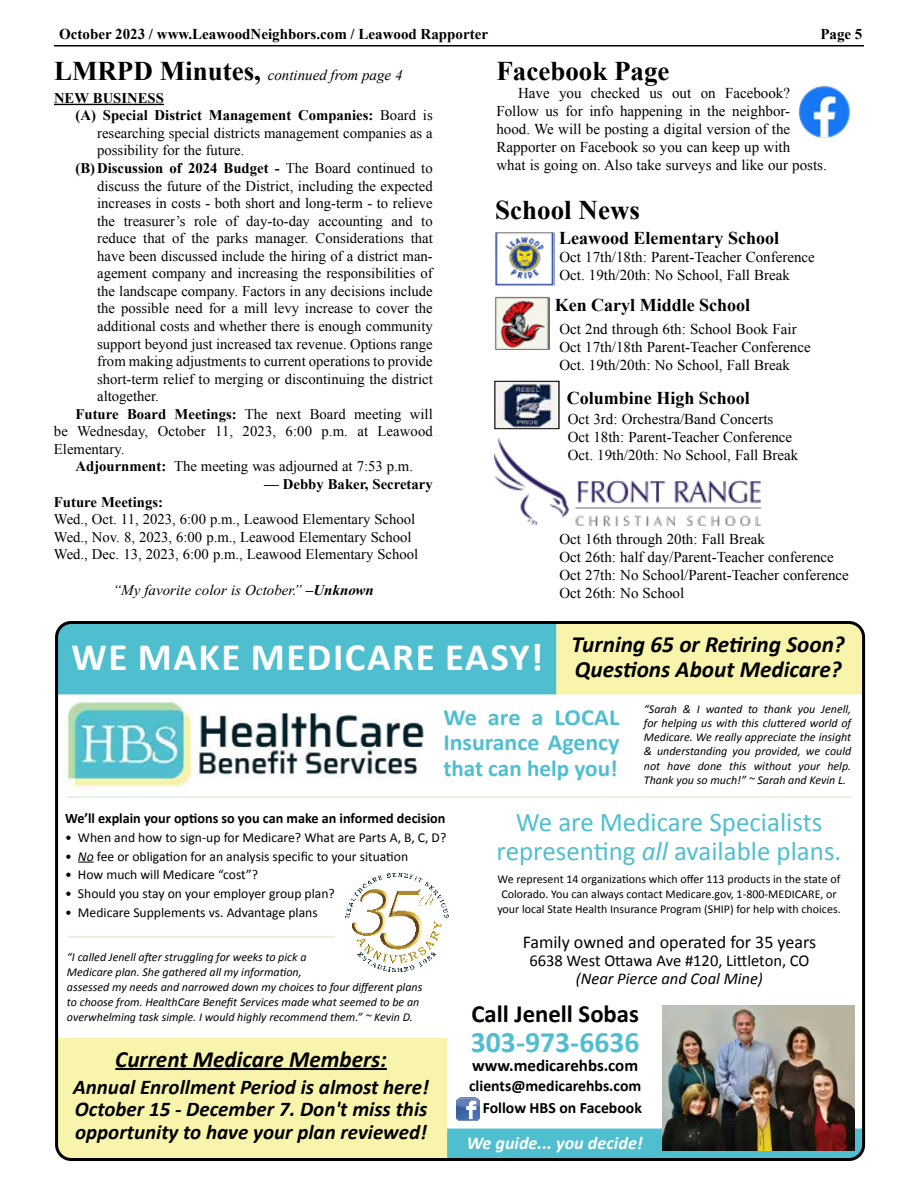
<style>
.page{position:relative;width:918px;height:1188px;background:#fff}
.page>*{position:absolute;margin:0;border:0;box-sizing:border-box;transform-origin:0 0}
.t1{font:700 39px "Calibri";letter-spacing:.04em;color:#fff}
.t2{font:700 29.7px "Calibri";color:#4fbfcf}
.t3{font:27px/28.5px "Calibri";color:#4fbfcf;text-align:center}
.t4{font:700 27px "Times New Roman";color:#000}
.t5{font:700 24.75px "Calibri";color:#000}
.t6{font:italic 700 23.25px/25.5px "Calibri";color:#000}
.t7{font:700 23.1px/25.5px "Calibri";color:#4fbfcf;text-align:justify;scale:1.05 1}
.t8{font:italic 700 21px/22.5px "Calibri";color:#000;text-align:justify}
.t9{font:italic 700 18.15px "Calibri";color:#fff}
.t10{font:700 18px "Times New Roman";color:#000}
.t11{font:18px "Calibri";color:#000}
.t12{font:700 16.95px "Calibri";color:#000}
.t13{font:16.5px "Calibri";color:#000}
.t14{font:italic 16.5px "Calibri";color:#000}
.t15{font:700 15.75px/22.5px "Calibri";color:#000;text-align:right}
.t16{font:15px/18px "Times New Roman";color:#000}
.t17{font:700 15px "Times New Roman";color:#000}
.t18{font:italic 15px "Times New Roman";color:#000}
.t19{font:italic 15px "Times New Roman";color:#000}
.t20{font:14.7px/17.5px "Times New Roman";color:#000}
.t21{font:700 14.7px "Times New Roman";color:#000}
.t22{font:700 14.4px "Calibri";color:#000}
.t23{font:13.65px "Calibri";color:#000}
.t24{font:italic 12px/14.2px "Calibri";color:#000}
.t25{font:12px/15px "Calibri";color:#000;text-align:center}
.s1{font-weight:700;font-style:normal;font-size:27px}
.s2{font-weight:400}
.s3{font-weight:700}
.s4{font-style:italic}
</style>
<div class="page">
<hr style="left:54px;top:45px;width:810px;height:1px;background:#000">
<div style="left:59px;top:1038px;width:388px;height:119px;background:#f9f4ac"></div>
<div style="left:447px;top:1129px;width:418px;height:32px;background:#4fbfcf"></div>
<svg style="left:59px;top:621px;width:806px;height:73px;background:#8fd3c1"></svg>
<div style="left:55px;top:621px;width:810px;height:540px;border:3px solid #000;border-radius:15px"></div>
<img style="left:199px;top:713px;width:225px;height:62px">
<img style="left:662px;top:1005px;width:193px;height:145px">
<svg style="left:78px;top:862px;width:16px;height:1px"></svg>
<img style="left:63px;top:697px;width:130px;height:94px">
<hr style="left:67px;top:796px;width:785px;height:2px;background:#d3e9ca">
<hr style="left:68px;top:936px;width:267px;height:1px;background:#d3e9ca">
<img style="left:346px;top:872px;width:103px;height:100px">
<img style="left:457px;top:1097px;width:23px;height:23px">
<hr style="left:115px;top:1068px;width:272px;height:2px;background:#000">
<hr style="left:54px;top:104px;width:110px;height:1px;background:#000">
<img style="left:798px;top:86px;width:52px;height:52px">
<img style="left:495px;top:232px;width:60px;height:54px">
<img style="left:495px;top:297px;width:54px;height:53px">
<img style="left:495px;top:439px;width:267px;height:87px">
<img style="left:497px;top:383px;width:60px;height:44px">
<div style="left:495px;top:381px;width:64px;height:48px;border:1px solid #000"></div>
<p class="t17" style="left:59px;top:23px;width:430px">October 2023 / www.LeawoodNeighbors.com / Leawood Rapporter</p>
<p class="t17" style="left:820px;top:23px;width:44px">Page 5</p>
<p class="t19" style="left:54px;top:65px;width:350px"><span class="s1">LMRPD Minutes,</span> continued from page 4</p>
<h3 class="t4" style="left:496px;top:52px;width:175px">Facebook Page</h3>
<p class="t16" style="left:496px;top:84px;width:332px;text-indent:22px">Have you checked us out on Facebook?<br>Follow us for info happening in the neighbor&shy;hood. We will be posting a digital version of the Rapporter on Facebook so you can keep up with<br>what is going on. Also take surveys and like our posts.</p>
<h3 class="t4" style="left:495px;top:191px;width:146px">School News</h3>
<p class="t10" style="left:559px;top:225px;width:221px">Leawood Elementary School</p>
<p class="t21" style="left:54px;top:88px;width:111px">NEW BUSINESS</p>
<p class="t21" style="left:76px;top:105px;width:359px">(A) Special District Management Companies: <span class="s2">Board is</span></p>
<p class="t20" style="left:97px;top:124px;width:337px">researching special districts management companies as a</p>
<p class="t20" style="left:97px;top:142px;width:149px">possibility for the future.</p>
<p class="t21" style="left:76px;top:158px;width:359px">(B)Discussion of 2024 Budget - <span class="s2">The Board continued to</span></p>
<p class="t20" style="left:97px;top:177px;width:337px">discuss the future of the District, including the expected</p>
<p class="t20" style="left:97px;top:194px;width:337px">increases in costs - both short and long-term - to relieve</p>
<p class="t20" style="left:97px;top:212px;width:337px">the treasurer’s role of day-to-day accounting and to</p>
<p class="t20" style="left:97px;top:229px;width:337px">reduce that of the parks manager. Considerations that</p>
<p class="t20" style="left:97px;top:247px;width:337px">have been discussed include the hiring of a district man-</p>
<p class="t20" style="left:97px;top:264px;width:337px">agement company and increasing the responsibilities of</p>
<p class="t20" style="left:97px;top:282px;width:337px">the landscape company. Factors in any decisions include</p>
<p class="t20" style="left:97px;top:300px;width:337px">the possible need for a mill levy increase to cover the</p>
<p class="t20" style="left:97px;top:317px;width:337px">additional costs and whether there is enough community</p>
<p class="t20" style="left:97px;top:335px;width:337px">support beyond just increased tax revenue. Options range</p>
<p class="t20" style="left:97px;top:352px;width:337px">from making adjustments to current operations to provide</p>
<p class="t20" style="left:97px;top:370px;width:337px">short-term relief to merging or discontinuing the district</p>
<p class="t20" style="left:97px;top:387px;width:63px">altogether.</p>
<p class="t20" style="left:76px;top:405px;width:359px"><span class="s3">Future Board Meetings:</span> The next Board meeting will</p>
<p class="t20" style="left:54px;top:422px;width:380px">be Wednesday, October 11, 2023, 6:00 p.m. at Leawood</p>
<p class="t20" style="left:54px;top:440px;width:72px">Elementary.</p>
<p class="t20" style="left:76px;top:457px;width:339px"><span class="s3">Adjournment:</span> The meeting was adjourned at 7:53 p.m.</p>
<p class="t21" style="left:264px;top:474px;width:170px">— Debby Baker, Secretary</p>
<p class="t21" style="left:54px;top:491px;width:111px">Future Meetings:</p>
<p class="t20" style="left:54px;top:510px;width:366px">Wed., Oct. 11, 2023, 6:00 p.m., Leawood Elementary School<br>Wed., Nov. 8, 2023, 6:00 p.m., Leawood Elementary School<br>Wed., Dec. 13, 2023, 6:00 p.m., Leawood Elementary School</p>
<p class="t18" style="left:113px;top:582px;width:263px">“My favorite color is October.” <span class="s3">–Unknown</span></p>
<p class="t16" style="left:559px;top:248px;width:257px">Oct 17th/18th: Parent-Teacher Conference<br>Oct. 19th/20th: No School, Fall Break</p>
<p class="t10" style="left:555px;top:292px;width:197px">Ken Caryl Middle School</p>
<p class="t16" style="left:559px;top:320px;width:253px">Oct 2nd through 6th: School Book Fair<br>Oct 17th/18th Parent-Teacher Conference<br>Oct. 19th/20th: No School, Fall Break</p>
<p class="t10" style="left:567px;top:385px;width:185px">Columbine High School</p>
<p class="t16" style="left:568px;top:410px;width:232px">Oct 3rd: Orchestra/Band Concerts<br>Oct 18th: Parent-Teacher Conference<br>Oct. 19th/20th: No School, Fall Break</p>
<p class="t16" style="left:559px;top:530px;width:291px">Oct 16th through 20th: Fall Break<br>Oct 26th: half day/Parent-Teacher conference Oct 27th: No School/Parent-Teacher conference Oct 26th: No School</p>
<h1 class="t1" style="left:72px;top:632px;width:473px">WE MAKE MEDICARE EASY!</h1>
<h3 class="t6" style="left:572px;top:632px;width:275px">Turning 65 or Retiring Soon?<br>Questions About Medicare?</h3>
<h3 class="t7" style="left:443px;top:704px;width:169px">We are a LOCAL Insurance Agency that can help you!</h3>
<p class="t24" style="left:644px;top:701px;width:209px;text-align:justify">“Sarah &amp; I wanted to thank you Jenell, for helping us with this cluttered world of Medicare. We really appreciate the insight &amp; understanding you provided, we could not have done this without your help.<br>Thank you so much!” ~ Sarah and Kevin L.</p>
<p class="t22" style="left:65px;top:809px;width:382px">We’ll explain your options so you can make an informed decision</p>
<p class="t23" style="left:65px;top:829px;width:383px">• When and how to sign-up for Medicare? What are Parts A, B, C, D?</p>
<p class="t23" style="left:65px;top:847px;width:345px">• <span class="s4">No</span> fee or obligation for an analysis specific to your situation</p>
<p class="t23" style="left:65px;top:866px;width:195px">• How much will Medicare “cost”?</p>
<p class="t23" style="left:65px;top:885px;width:271px">• Should you stay on your employer group plan?</p>
<p class="t23" style="left:65px;top:904px;width:254px">• Medicare Supplements vs. Advantage plans</p>
<p class="t24" style="left:67px;top:949px;width:357px;line-height:15px">“I called Jenell after struggling for weeks to pick a<br>Medicare plan. She gathered all my information,<br>assessed my needs and narrowed down my choices to four different plans to choose from. HealthCare Benefit Services made what seemed to be an overwhelming task simple. I would highly recommend them.” ~ Kevin D.</p>
<h3 class="t6" style="left:115px;top:1047px;width:273px">Current Medicare Members:</h3>
<h3 class="t8" style="left:73px;top:1076px;width:358px">Annual Enrollment Period is almost here!<br>October 15 - December 7. Don't miss this opportunity to have your plan reviewed!</h3>
<h3 class="t3" style="left:497px;top:808px;width:346px">We are Medicare Specialists representing <span class="s4">all</span> available plans.</h3>
<p class="t25" style="left:497px;top:872px;width:345px">We represent 14 organizations which offer 113 products in the state of<br>Colorado. You can always contact Medicare.gov, 1-800-MEDICARE, or your local State Health Insurance Program (SHIP) for help with choices.</p>
<p class="t11" style="left:523px;top:931px;width:295px">Family owned and operated for 35 years</p>
<p class="t13" style="left:529px;top:950px;width:282px">6638 West Ottawa Ave #120, Littleton, CO</p>
<p class="t14" style="left:576px;top:967px;width:189px">(Near Pierce and Coal Mine)</p>
<h3 class="t5" style="left:471px;top:998px;width:169px">Call Jenell Sobas</h3>
<h2 class="t2" style="left:471px;top:1023px;width:170px">303-973-6636</h2>
<p class="t12" style="left:472px;top:1055px;width:167px">www.medicarehbs.com</p>
<p class="t15" style="left:469px;top:1074px;width:174px">clients@medicarehbs.com<br>Follow HBS on Facebook</p>
<p class="t9" style="left:467px;top:1131px;width:178px">We guide... you decide!</p>
</div>
